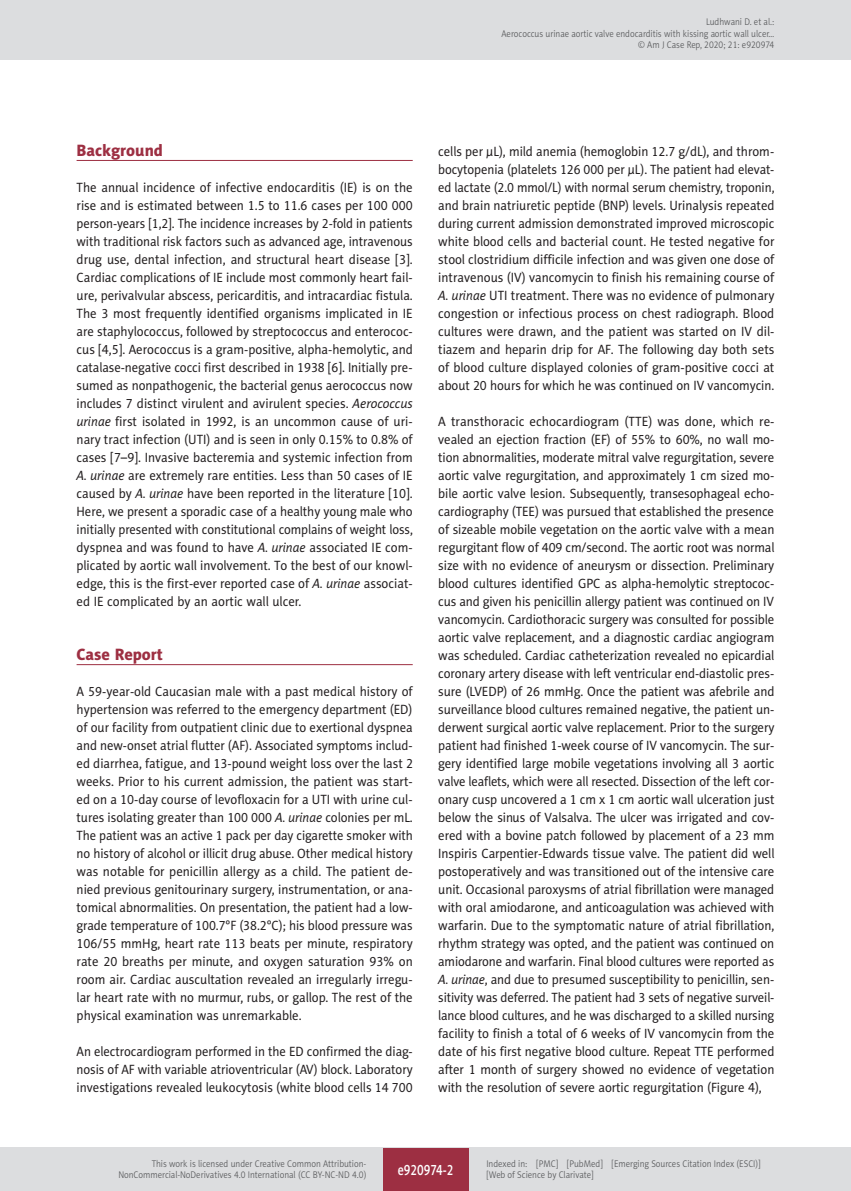
<style>
.page{position:relative;width:851px;height:1191px;background:#fff}
.page>*{position:absolute;margin:0;border:0;box-sizing:border-box;transform-origin:0 0}
.AJCR_Headline_1{font:16.5px "Naomi Sans EFN Heavy";color:#9d2f42}
.AJCR_e-PAGINA{font:15px "Naomi Sans EFN Medium";color:#fff;scale:.8 1}
.AJCR_Body{font:13.5px/18px "Naomi Sans EFN";color:#231f20;text-align:justify;scale:.95 1}
.AJCR_Body-2{font:13.5px/18px "Naomi Sans EFN";color:#231f20;text-align:justify;scale:.96 1}
.AJCR_Body-3{font:13.5px/18px "Naomi Sans EFN";color:#231f20;text-align:justify;scale:.94 1}
.AJCR_pagina_zywa{font:9.75px/11.2px "Naomi Sans EFN Light";color:#57585a;text-align:right;scale:.9 1}
.AJCR_pagina_sygnatur{font:9.75px "Naomi Sans EFN Light";color:#57585a;scale:.9 1}
.s1{font-style:italic}
</style>
<div class="page">
<hr style="left:77px;top:160px;width:335px;height:1px;background:#9d2f42">
<hr style="left:77px;top:664px;width:335px;height:1px;background:#9d2f42">
<div style="left:0;top:0;width:850px;height:60px;background:#dcdddf"></div>
<hr style="left:850px;top:0;width:1px;height:60px;background:#dcdddf">
<div style="left:0;top:1148px;width:850px;height:43px;background:#dcdddf"></div>
<div style="left:383px;top:1147px;width:85px;height:43px;background:#9d2f42"></div>
<p class="AJCR_pagina_zywa" style="left:501px;top:16px;width:305px">Ludhwani D. et al.:<br>Aerococcus urinae aortic valve endocarditis with kissing aortic wall ulcer…</p>
<p class="AJCR_pagina_sygnatur" style="left:638px;top:39px;width:153px">© Am J Case Rep, 2020; 21: e920974</p>
<p class="AJCR_Headline_1" style="left:77px;top:140px;width:88px">Background</p>
<p class="AJCR_Body" style="left:77px;top:178px;width:355px">The annual incidence of infective endocarditis (IE) is on the rise and is estimated between 1.5 to 11.6 cases per 100 000 person-years [1,2]. The incidence increases by 2-fold in patients with traditional risk factors such as advanced age, intravenous drug use, dental infection, and structural heart disease [3].<br>Cardiac complications of IE include most commonly heart fail&shy;ure, perivalvular abscess, pericarditis, and intracardiac fistula.<br>The 3 most frequently identified organisms implicated in IE are staphylococcus, followed by streptococcus and enterococ&shy;cus [4,5]. Aerococcus is a gram-positive, alpha-hemolytic, and catalase-negative cocci first described in 1938 [6]. Initially pre&shy;sumed as nonpathogenic, the bacterial genus aerococcus now includes 7 distinct virulent and avirulent species. <span class="s1">Aerococcus urinae</span> first isolated in 1992, is an uncommon cause of uri&shy;nary tract infection (UTI) and is seen in only 0.15% to 0.8% of cases [7–9]. Invasive bacteremia and systemic infection from <span class="s1">A. urinae</span> are extremely rare entities. Less than 50 cases of IE caused by <span class="s1">A. urinae</span> have been reported in the literature [10].<br>Here, we present a sporadic case of a healthy young male who initially presented with constitutional complains of weight loss, dyspnea and was found to have <span class="s1">A. urinae</span> associated IE com&shy;plicated by aortic wall involvement. To the best of our knowl&shy;edge, this is the first-ever reported case of <span class="s1">A. urinae</span> associat&shy;ed IE complicated by an aortic wall ulcer.</p>
<p class="AJCR_Headline_1" style="left:77px;top:644px;width:88px">Case Report</p>
<p class="AJCR_Body" style="left:77px;top:682px;width:355px">A 59-year-old Caucasian male with a past medical history of hypertension was referred to the emergency department (ED) of our facility from outpatient clinic due to exertional dyspnea and new-onset atrial flutter (AF). Associated symptoms includ&shy;ed diarrhea, fatigue, and 13-pound weight loss over the last 2 weeks. Prior to his current admission, the patient was start&shy;ed on a 10-day course of levofloxacin for a UTI with urine cul&shy;tures isolating greater than 100 000 <span class="s1">A. urinae</span> colonies per mL.<br>The patient was an active 1 pack per day cigarette smoker with no history of alcohol or illicit drug abuse. Other medical history was notable for penicillin allergy as a child. The patient de&shy;nied previous genitourinary surgery, instrumentation, or ana&shy;tomical abnormalities. On presentation, the patient had a low&shy;grade temperature of 100.7°F (38.2°C); his blood pressure was 106/55 mmHg, heart rate 113 beats per minute, respiratory rate 20 breaths per minute, and oxygen saturation 93% on room air. Cardiac auscultation revealed an irregularly irregu&shy;lar heart rate with no murmur, rubs, or gallop. The rest of the physical examination was unremarkable.</p>
<p class="AJCR_Body-3" style="left:77px;top:1042px;width:359px">An electrocardiogram performed in the ED confirmed the diag&shy;nosis of AF with variable atrioventricular (AV) block. Laboratory investigations revealed leukocytosis (white blood cells 14 700</p>
<p class="AJCR_Body" style="left:438px;top:142px;width:355px">cells per µL), mild anemia (hemoglobin 12.7 g/dL), and throm&shy;bocytopenia (platelets 126 000 per µL). The patient had elevat&shy;ed lactate (2.0 mmol/L) with normal serum chemistry, troponin, and brain natriuretic peptide (BNP) levels. Urinalysis repeated during current admission demonstrated improved microscopic white blood cells and bacterial count. He tested negative for stool clostridium difficile infection and was given one dose of intravenous (IV) vancomycin to finish his remaining course of <span class="s1">A. urinae</span> UTI treatment. There was no evidence of pulmonary congestion or infectious process on chest radiograph. Blood cultures were drawn, and the patient was started on IV dil&shy;tiazem and heparin drip for AF. The following day both sets of blood culture displayed colonies of gram-positive cocci at about 20 hours for which he was continued on IV vancomycin.</p>
<p class="AJCR_Body-2" style="left:438px;top:412px;width:352px">A transthoracic echocardiogram (TTE) was done, which re&shy;vealed an ejection fraction (EF) of 55% to 60%, no wall mo&shy;tion abnormalities, moderate mitral valve regurgitation, severe aortic valve regurgitation, and approximately 1 cm sized mo&shy;bile aortic valve lesion. Subsequently, transesophageal echo&shy;cardiography (TEE) was pursued that established the presence of sizeable mobile vegetation on the aortic valve with a mean regurgitant flow of 409 cm/second. The aortic root was normal size with no evidence of aneurysm or dissection. Preliminary blood cultures identified GPC as alpha-hemolytic streptococ&shy;cus and given his penicillin allergy patient was continued on IV vancomycin. Cardiothoracic surgery was consulted for possible aortic valve replacement, and a diagnostic cardiac angiogram was scheduled. Cardiac catheterization revealed no epicardial coronary artery disease with left ventricular end-diastolic pres&shy;sure (LVEDP) of 26 mmHg. Once the patient was afebrile and surveillance blood cultures remained negative, the patient un&shy;derwent surgical aortic valve replacement. Prior to the surgery patient had finished 1-week course of IV vancomycin. The sur&shy;gery identified large mobile vegetations involving all 3 aortic valve leaflets, which were all resected. Dissection of the left cor&shy;onary cusp uncovered a 1 cm x 1 cm aortic wall ulceration just below the sinus of Valsalva. The ulcer was irrigated and cov&shy;ered with a bovine patch followed by placement of a 23 mm Inspiris Carpentier-Edwards tissue valve. The patient did well postoperatively and was transitioned out of the intensive care unit. Occasional paroxysms of atrial fibrillation were managed with oral amiodarone, and anticoagulation was achieved with warfarin. Due to the symptomatic nature of atrial fibrillation, rhythm strategy was opted, and the patient was continued on amiodarone and warfarin. Final blood cultures were reported as <span class="s1">A. urinae</span>, and due to presumed susceptibility to penicillin, sen&shy;sitivity was deferred. The patient had 3 sets of negative surveil&shy;lance blood cultures, and he was discharged to a skilled nursing facility to finish a total of 6 weeks of IV vancomycin from the date of his first negative blood culture. Repeat TTE performed after 1 month of surgery showed no evidence of vegetation with the resolution of severe aortic regurgitation (Figure 4),</p>
<p class="AJCR_pagina_zywa" style="left:118px;top:1158px;width:277px">This work is licensed under Creative Common Attribution-<br>NonCommercial-NoDerivatives 4.0 International (CC BY-NC-ND 4.0)</p>
<p class="AJCR_e-PAGINA" style="left:397px;top:1160px;width:71px">e920974-2</p>
<p class="AJCR_pagina_zywa" style="left:486px;top:1158px;width:306px;text-align:left">Indexed in: [PMC] [PubMed] [Emerging Sources Citation Index (ESCI)] [Web of Science by Clarivate]</p>
</div>
